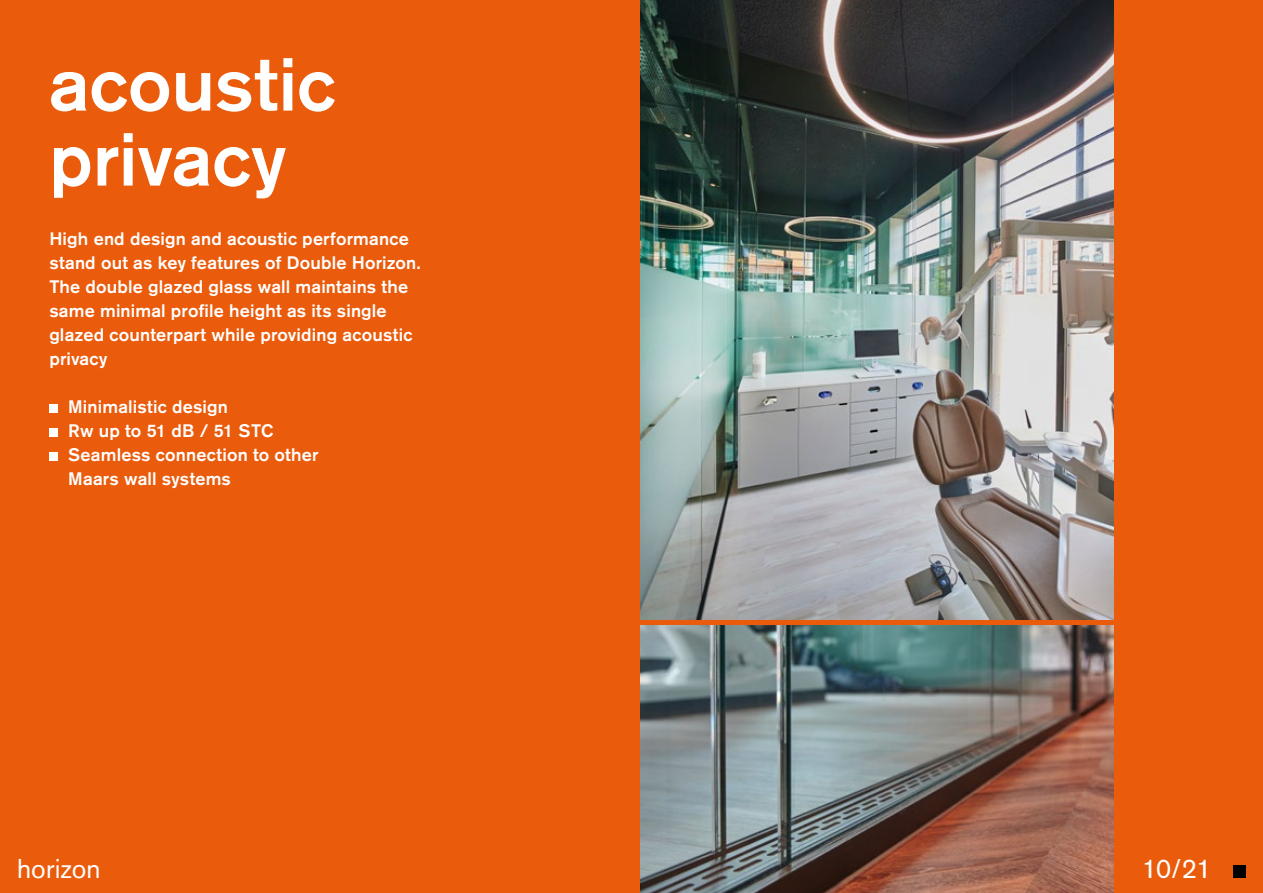
<style>
.page{position:relative;width:1263px;height:893px;background:#ea5b0b}
.page>*{position:absolute;margin:0;border:0;box-sizing:border-box;transform-origin:0 0}
.t1{font:500 75px/75px "Akzidenz Grotesk BE";color:#fff}
.t2{font:27px "Akzidenz Grotesk BE";letter-spacing:.005em;color:#fff}
.t3{font:500 18px/24px "Akzidenz Grotesk BE";letter-spacing:.01em;color:#fff}
</style>
<div class="page">
<img style="left:640px;top:0;width:474px;height:619px">
<img style="left:640px;top:625px;width:474px;height:268px">
<div style="left:1233px;top:865px;width:13px;height:13px;background:#000"></div>
<div style="left:49px;top:404px;width:9px;height:9px;background:#fff"></div>
<div style="left:49px;top:428px;width:9px;height:9px;background:#fff"></div>
<div style="left:49px;top:452px;width:9px;height:9px;background:#fff"></div>
<h1 class="t1" style="left:49px;top:46px;width:287px">acoustic privacy</h1>
<p class="t3" style="left:49px;top:226px;width:373px">High end design and acoustic performance stand out as key features of Double Horizon.<br>The double glazed glass wall maintains the same minimal profile height as its single glazed counterpart while providing acoustic privacy</p>
<p class="t3" style="left:68px;top:394px;width:252px">Minimalistic design<br>Rw up to 51 dB / 51 STC<br>Seamless connection to other<br>Maars wall systems</p>
<h2 class="t2" style="left:17px;top:852px;width:85px">horizon</h2>
<h2 class="t2" style="left:1142px;top:852px;width:72px">10/21</h2>
</div>
